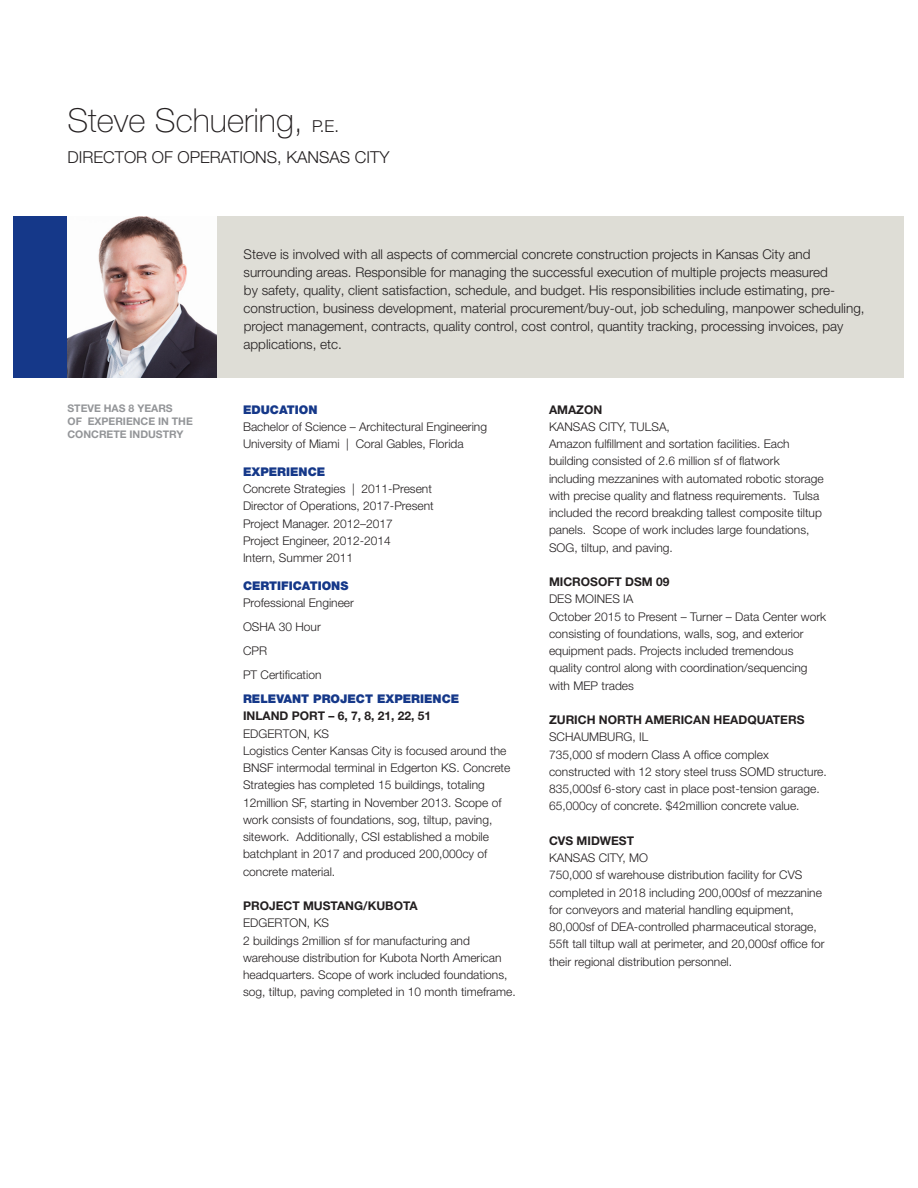
<style>
.page{position:relative;width:918px;height:1188px;background:#fff}
.page>*{position:absolute;margin:0;border:0;box-sizing:border-box;transform-origin:0 0}
.t1{font:100 33px "Helvetica Neue LT Pro";color:#231f20}
.t2{font:300 16.5px "Helvetica Neue LT Pro";color:#231f20}
.t3{font:300 13.5px/18px "Helvetica Neue LT Pro";color:#231f20}
.t4{font:300 12px/17.2px "Helvetica Neue LT Pro";color:#231f20}
.t5{font:700 12px "Helvetica Neue LT Pro";color:#231f20}
.t6{font:900 12px "Helvetica Neue LT Pro";color:#153889}
.t7{font:700 10.5px/12.8px "Helvetica Neue LT Pro";color:#939598}
.s1{font-weight:300;font-size:16.5px}
.s2{font-weight:700}
</style>
<div class="page">
<div style="left:14px;top:216px;width:890px;height:162px;background:#deddd6"></div>
<div style="left:14px;top:216px;width:54px;height:162px;background:#153889"></div>
<img style="left:68px;top:216px;width:149px;height:162px">
<p class="t1" style="left:68px;top:100px;width:273px">Steve Schuering, <span class="s1">P.E.</span></p>
<p class="t2" style="left:68px;top:147px;width:323px">DIRECTOR OF OPERATIONS, KANSAS CITY</p>
<p class="t7" style="left:68px;top:402px;width:127px">STEVE HAS 8 YEARS<br>OF EXPERIENCE IN THE<br>CONCRETE INDUSTRY</p>
<p class="t3" style="left:244px;top:245px;width:623px">Steve is involved with all aspects of commercial concrete construction projects in Kansas City and surrounding areas. Responsible for managing the successful execution of multiple projects measured<br>by safety, quality, client satisfaction, schedule, and budget. His responsibilities include estimating, pre&shy;construction, business development, material procurement/buy-out, job scheduling, manpower scheduling, project management, contracts, quality control, cost control, quantity tracking, processing invoices, pay applications, etc.</p>
<p class="t6" style="left:243px;top:402px;width:76px">EDUCATION</p>
<p class="t4" style="left:243px;top:418px;width:246px">Bachelor of Science – Architectural Engineering<br>University of Miami | Coral Gables, Florida</p>
<p class="t6" style="left:243px;top:464px;width:84px">EXPERIENCE</p>
<p class="t4" style="left:243px;top:480px;width:190px">Concrete Strategies | 2011-Present</p>
<p class="t4" style="left:243px;top:497px;width:192px">Director of Operations, 2017-Present</p>
<p class="t4" style="left:243px;top:514px;width:151px">Project Manager. 2012–2017</p>
<p class="t4" style="left:243px;top:532px;width:149px">Project Engineer, 2012-2014</p>
<p class="t4" style="left:243px;top:549px;width:112px">Intern, Summer 2011</p>
<p class="t6" style="left:243px;top:578px;width:107px">CERTIFICATIONS</p>
<p class="t4" style="left:243px;top:594px;width:112px">Professional Engineer</p>
<p class="t4" style="left:243px;top:618px;width:79px">OSHA 30 Hour</p>
<p class="t4" style="left:243px;top:642px;width:26px">CPR</p>
<p class="t4" style="left:243px;top:666px;width:80px">PT Certification</p>
<p class="t6" style="left:243px;top:692px;width:218px">RELEVANT PROJECT EXPERIENCE</p>
<p class="t5" style="left:243px;top:708px;width:190px">INLAND PORT – 6, 7, 8, 21, 22, 51</p>
<p class="t4" style="left:243px;top:724px;width:88px">EDGERTON, KS</p>
<p class="t4" style="left:243px;top:742px;width:269px">Logistics Center Kansas City is focused around the BNSF intermodal terminal in Edgerton KS. Concrete Strategies has completed 15 buildings, totaling 12million SF, starting in November 2013. Scope of work consists of foundations, sog, tiltup, paving, sitework. Additionally, CSI established a mobile batchplant in 2017 and produced 200,000cy of concrete material.</p>
<p class="t5" style="left:243px;top:898px;width:176px">PROJECT MUSTANG/KUBOTA</p>
<p class="t4" style="left:243px;top:914px;width:88px">EDGERTON, KS</p>
<p class="t4" style="left:243px;top:931px;width:274px">2 buildings 2million sf for manufacturing and warehouse distribution for Kubota North American headquarters. Scope of work included foundations, sog, tiltup, paving completed in 10 month timeframe.</p>
<p class="t4" style="left:549px;top:400px;width:122px"><span class="s2">AMAZON<br></span>KANSAS CITY, TULSA,</p>
<p class="t4" style="left:549px;top:435px;width:276px">Amazon fulfillment and sortation facilities. Each building consisted of 2.6 million sf of flatwork including mezzanines with automated robotic storage with precise quality and flatness requirements. Tulsa included the record breakding tallest composite tiltup panels. Scope of work includes large foundations, SOG, tiltup, and paving.</p>
<p class="t5" style="left:549px;top:574px;width:122px">MICROSOFT DSM 09</p>
<p class="t4" style="left:549px;top:590px;width:86px">DES MOINES IA</p>
<p class="t4" style="left:549px;top:607px;width:279px">October 2015 to Present – Turner – Data Center work consisting of foundations, walls, sog, and exterior equipment pads. Projects included tremendous quality control along with coordination/sequencing with MEP trades</p>
<p class="t4" style="left:549px;top:711px;width:279px"><span class="s2">ZURICH NORTH AMERICAN HEADQUATERS </span>SCHAUMBURG, IL<br>735,000 sf modern Class A office complex constructed with 12 story steel truss SOMD structure.<br>835,000sf 6-story cast in place post-tension garage.<br>65,000cy of concrete. $42million concrete value.</p>
<p class="t5" style="left:549px;top:833px;width:87px">CVS MIDWEST</p>
<p class="t4" style="left:549px;top:849px;width:277px">KANSAS CITY, MO<br>750,000 sf warehouse distribution facility for CVS completed in 2018 including 200,000sf of mezzanine for conveyors and material handling equipment, 80,000sf of DEA-controlled pharmaceutical storage, 55ft tall tiltup wall at perimeter, and 20,000sf office for their regional distribution personnel.</p>
</div>
